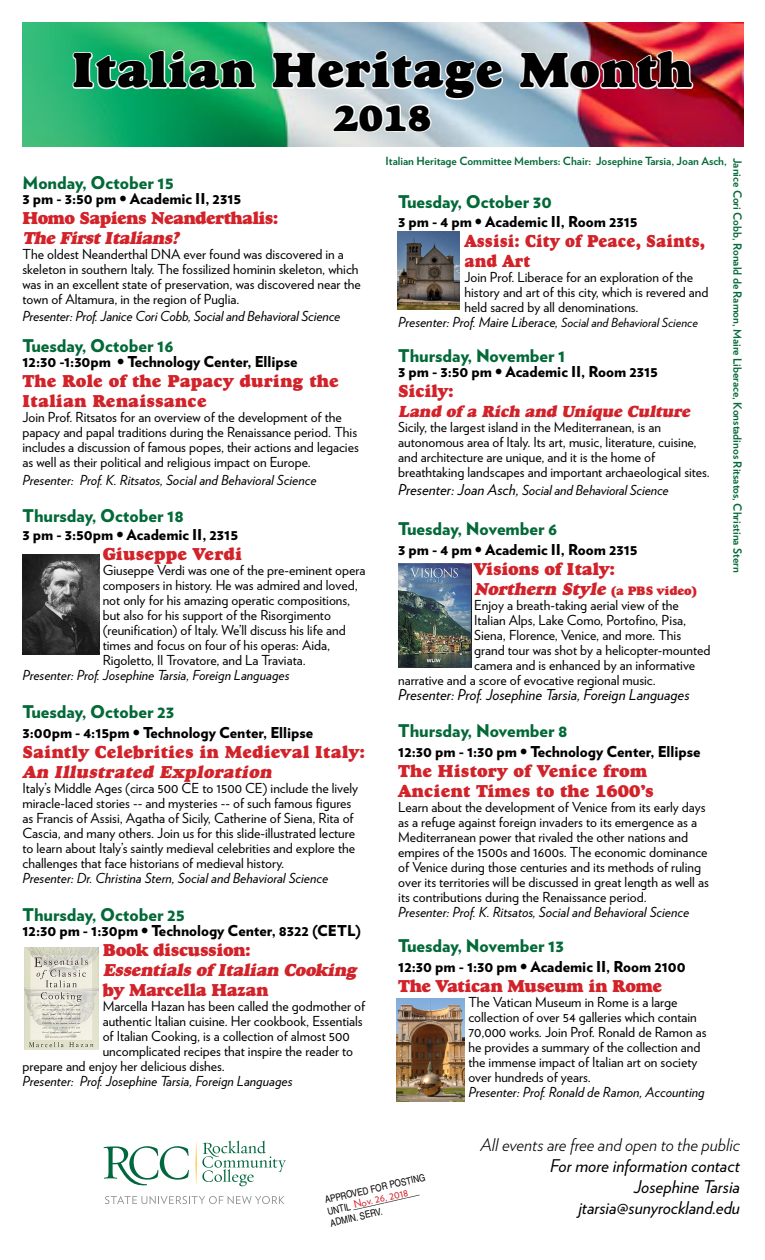
<style>
.page{position:relative;width:765px;height:1260px;background:#fff}
.page>*{position:absolute;margin:0;border:0;box-sizing:border-box;transform-origin:0 0}
.t1{font:50px "Goudy Heavyface";color:#000}
.t2{font:37.5px "Goudy Heavyface";color:#000}
.t3{font:900 17.5px "Verlag";color:#026937}
.t4{font:17.5px/20px "Goudy Heavyface";color:#d2232a}
.t5{font:italic 17.5px "Goudy Heavyface";color:#d2232a}
.t6{font:italic 17.5px/21px "Verlag";color:#000;text-align:right}
.t7{font:17.5px "Goudy Heavyface";letter-spacing:-.03em;color:#d2232a}
.t8{font:17.5px/20px "Goudy Heavyface";letter-spacing:-.02em;color:#d2232a}
.t9{font:italic 300 17.5px "Verlag";color:#000}
.t10{font:17.5px/20px "Goudy Heavyface";color:#d2232a;scale:.93 1}
.t11{font:17.5px "Goudy Heavyface";letter-spacing:-.04em;color:#d2232a}
.t12{font:italic 16.25px "Goudy Heavyface";color:#d2232a}
.t13{font:900 15px "Verlag";color:#000}
.t14{font:italic 15px "Verlag";color:#000}
.t15{font:13.75px/15px "Verlag";color:#000}
.t16{font:italic 13.75px "Verlag";color:#000}
.t17{font:700 11.25px "Verlag";color:#026937}
.t18{font:10.75px "Verlag";color:#d2232a}
.t19{font:condensed 9.88px/11.9px "Helvetica";color:#000}
.s1{font-size:12.5px}
.s2{font-size:15px}
.s3{font-style:italic}
</style>
<div class="page">
<svg style="left:105px;top:1196px;width:179px;height:8px"></svg>
<svg style="left:104px;top:1146px;width:85px;height:40px"></svg>
<svg style="left:195px;top:1141px;width:91px;height:45px"></svg>
<img style="left:22px;top:22px;width:722px;height:124px">
<svg style="left:71px;top:49px;width:186px;height:41px"></svg>
<img style="left:518px;top:49px;width:177px;height:41px">
<svg style="left:270px;top:49px;width:234px;height:85px"></svg>
<img style="left:22px;top:555px;width:77px;height:100px">
<img style="left:25px;top:947px;width:74px;height:103px">
<img style="left:398px;top:563px;width:74px;height:104px">
<img style="left:396px;top:998px;width:68px;height:103px">
<img style="left:398px;top:232px;width:62px;height:78px">
<h1 class="t1" style="left:72px;top:40px;width:622px">Italian Heritage Month</h1>
<h2 class="t2" style="left:335px;top:95px;width:99px">2018</h2>
<p class="t3" style="left:22px;top:173px;width:153px">Monday, October 15</p>
<p class="t13" style="left:22px;top:190px;width:220px">3 pm - 3:50 pm • Academic II, 2315</p>
<p class="t11" style="left:22px;top:208px;width:258px">Homo Sapiens Neanderthalis:</p>
<p class="t5" style="left:22px;top:228px;width:162px">The FirstItalians?</p>
<p class="t15" style="left:22px;top:247px;width:340px">The oldest Neanderthal DNA ever found was discovered in a skeleton in southern Italy. The fossilized hominin skeleton, which was in an excellent state of preservation, was discovered near the town of Altamura, in the region of Puglia.</p>
<p class="t16" style="left:22px;top:308px;width:319px">Presenter: Prof. Janice Cori Cobb, Social and Behavioral Science</p>
<p class="t3" style="left:22px;top:335px;width:153px">Tuesday, October 16</p>
<p class="t13" style="left:22px;top:353px;width:277px">12:30 -1:30pm • Technology Center, Ellipse</p>
<p class="t4" style="left:22px;top:371px;width:318px">The Role of the Papacy during the<br>Italian Renaissance</p>
<p class="t15" style="left:22px;top:410px;width:338px">Join Prof. Ritsatos for an overview of the development of the papacy and papal traditions during the Renaissance period. This includes a discussion of famous popes, their actions and legacies as well as their political and religious impact on Europe.</p>
<p class="t16" style="left:22px;top:471px;width:296px">Presenter: Prof. K. Ritsatos, Social and Behavioral Science</p>
<p class="t3" style="left:22px;top:505px;width:163px">Thursday, October 18</p>
<p class="t13" style="left:22px;top:525px;width:217px">3 pm - 3:50pm • Academic II, 2315</p>
<p class="t4" style="left:103px;top:543px;width:141px">Giuseppe Verdi</p>
<p class="t15" style="left:103px;top:562px;width:264px">Giuseppe Verdi was one of the pre-eminent opera composers in history. He was admired and loved, not only for his amazing operatic compositions, but also for his support of the Risorgimento (reunification) of Italy. We’ll discuss his life and times and focus on four of his operas: Aida, Rigoletto, Il Trovatore, and La Traviata.</p>
<p class="t16" style="left:22px;top:666px;width:269px">Presenter: Prof. Josephine Tarsia, Foreign Languages</p>
<p class="t3" style="left:22px;top:702px;width:153px">Tuesday, October 23</p>
<p class="t13" style="left:22px;top:724px;width:292px">3:00pm - 4:15pm • Technology Center, Ellipse</p>
<p class="t4" style="left:22px;top:742px;width:344px">Saintly Celebrities in Medieval Italy:</p>
<p class="t5" style="left:22px;top:762px;width:254px">An Illustrated Exploration</p>
<p class="t15" style="left:22px;top:781px;width:337px">Italy’s Middle Ages (circa 500 CE to 1500 CE) include the lively miracle-laced stories -- and mysteries -- of such famous figures as Francis of Assisi, Agatha of Sicily, Catherine of Siena, Rita of Cascia, and many others. Join us for this slide-illustrated lecture to learn about Italy’s saintly medieval celebrities and explore the challenges that face historians of medieval history.</p>
<p class="t16" style="left:22px;top:870px;width:307px">Presenter: Dr. Christina Stern, Social and Behavioral Science</p>
<p class="t3" style="left:22px;top:904px;width:164px">Thursday, October 25</p>
<p class="t13" style="left:22px;top:922px;width:340px">12:30 pm - 1:30pm • Technology Center, 8322 (CETL)</p>
<p class="t7" style="left:103px;top:939px;width:150px">Book discussion:</p>
<p class="t5" style="left:103px;top:959px;width:259px">Essentials of Italian Cooking</p>
<p class="t7" style="left:103px;top:979px;width:167px">by Marcella Hazan</p>
<p class="t15" style="left:103px;top:998px;width:264px">Marcella Hazan has been called the godmother of</p>
<p class="t15" style="left:103px;top:1013px;width:262px">authentic Italian cuisine. Her cookbook, Essentials</p>
<p class="t15" style="left:103px;top:1028px;width:249px">of Italian Cooking, is a collection of almost 500</p>
<p class="t15" style="left:103px;top:1043px;width:252px">uncomplicated recipes that inspire the reader to</p>
<p class="t15" style="left:22px;top:1058px;width:204px">prepare and enjoy her delicious dishes.</p>
<p class="t16" style="left:22px;top:1073px;width:272px">Presenter: Prof. Josephine Tarsia, Foreign Languages</p>
<p class="t17" style="left:386px;top:154px;width:343px">Italian Heritage Committee Members: Chair: Josephine Tarsia, Joan Asch,</p>
<p class="t17" style="left:744px;top:158px;width:416px;rotate:90deg">Janice Cori Cobb, Ronald de Ramon, Maire Liberace, Konstadinos Ritsatos, Christina Stern</p>
<p class="t3" style="left:398px;top:191px;width:155px">Tuesday, October 30</p>
<p class="t13" style="left:398px;top:213px;width:241px">3 pm - 4 pm • Academic II, Room 2315</p>
<p class="t10" style="left:464px;top:231px;width:260px">Assisi: City of Peace, Saints, and Art</p>
<p class="t15" style="left:464px;top:269px;width:230px">Join Prof. Liberace for an exploration of the</p>
<p class="t15" style="left:464px;top:284px;width:246px">history and art of this city, which is revered and</p>
<p class="t15" style="left:464px;top:299px;width:176px">held sacred by all denominations.</p>
<p class="t16" style="left:398px;top:314px;width:301px">Presenter: Prof. Maire Liberace, <span class="s1">Social and Behavioral Science</span></p>
<p class="t3" style="left:398px;top:345px;width:169px">Thursday, November 1</p>
<p class="t13" style="left:398px;top:363px;width:261px">3 pm - 3:50 pm • Academic II, Room 2315</p>
<p class="t4" style="left:398px;top:381px;width:57px">Sicily:</p>
<p class="t12" style="left:398px;top:401px;width:297px">Land of a Rich and Unique Culture</p>
<p class="t15" style="left:398px;top:419px;width:313px">Sicily, the largest island in the Mediterranean, is an autonomous area of Italy. Its art, music, literature, cuisine, and architecture are unique, and it is the home of breathtaking landscapes and important archaeological sites.</p>
<p class="t16" style="left:398px;top:482px;width:272px"><span class="s2">Presenter: Joan Asch,</span> Social and Behavioral Science</p>
<p class="t3" style="left:398px;top:518px;width:161px">Tuesday, November 6</p>
<p class="t13" style="left:398px;top:541px;width:241px">3 pm - 4 pm • Academic II, Room 2315</p>
<p class="t8" style="left:474px;top:559px;width:225px">Visions of Italy:<br><span class="s3">Northern Style</span> <span class="s1">(a PBS video)</span></p>
<p class="t15" style="left:474px;top:597px;width:206px">Enjoy a breath-taking aerial view of the</p>
<p class="t15" style="left:474px;top:612px;width:213px">Italian Alps, Lake Como, Portofino, Pisa,</p>
<p class="t15" style="left:474px;top:627px;width:208px">Siena, Florence, Venice, and more. This</p>
<p class="t15" style="left:474px;top:642px;width:238px">grand tour was shot by a helicopter-mounted</p>
<p class="t15" style="left:474px;top:657px;width:222px">camera and is enhanced by an informative</p>
<p class="t15" style="left:398px;top:672px;width:259px">narrative and a score of evocative regional music.</p>
<p class="t14" style="left:398px;top:686px;width:293px">Presenter: Prof. Josephine Tarsia, Foreign Languages</p>
<p class="t3" style="left:398px;top:721px;width:171px">Thursday, November 8</p>
<p class="t13" style="left:398px;top:743px;width:304px">12:30 pm - 1:30 pm • Technology Center, Ellipse</p>
<p class="t4" style="left:398px;top:761px;width:257px">The History of Venice from<br>Ancient Times to the 1600’s</p>
<p class="t15" style="left:398px;top:800px;width:312px">Learn about the development of Venice from its early days as a refuge against foreign invaders to its emergence as a Mediterranean power that rivaled the other nations and empires of the 1500s and 1600s. The economic dominance of Venice during those centuries and its methods of ruling over its territories will be discussed in great length as well as its contributions during the Renaissance period.</p>
<p class="t16" style="left:398px;top:904px;width:293px">Presenter: Prof. K. Ritsatos, Social and Behavioral Science</p>
<p class="t3" style="left:398px;top:936px;width:167px">Tuesday, November 13</p>
<p class="t13" style="left:398px;top:958px;width:289px">12:30 pm - 1:30 pm • Academic II, Room 2100</p>
<p class="t7" style="left:398px;top:976px;width:265px">The Vatican Museum in Rome</p>
<p class="t15" style="left:468px;top:995px;width:240px">The Vatican Museum in Rome is a large collection of over 54 galleries which contain 70,000 works. Join Prof. Ronald de Ramon as he provides a summary of the collection and the immense impact of Italian art on society over hundreds of years.</p>
<p class="t16" style="left:468px;top:1084px;width:238px">Presenter: Prof. Ronald de Ramon, Accounting</p>
<p class="t19" style="left:324px;top:1194px;width:104px;rotate:-13deg">APPROVED FOR POSTING<br>UNTIL _______________<br>ADMIN. SERV.</p>
<p class="t18" style="left:352px;top:1198px;width:57px;rotate:-13deg">Nov. 26, 2018</p>
<p class="t9" style="left:480px;top:1134px;width:261px">All events are free and open to the public</p>
<p class="t6" style="left:550px;top:1155px;width:191px">For more information contact<br>Josephine Tarsia jtarsia@sunyrockland.edu</p>
</div>
